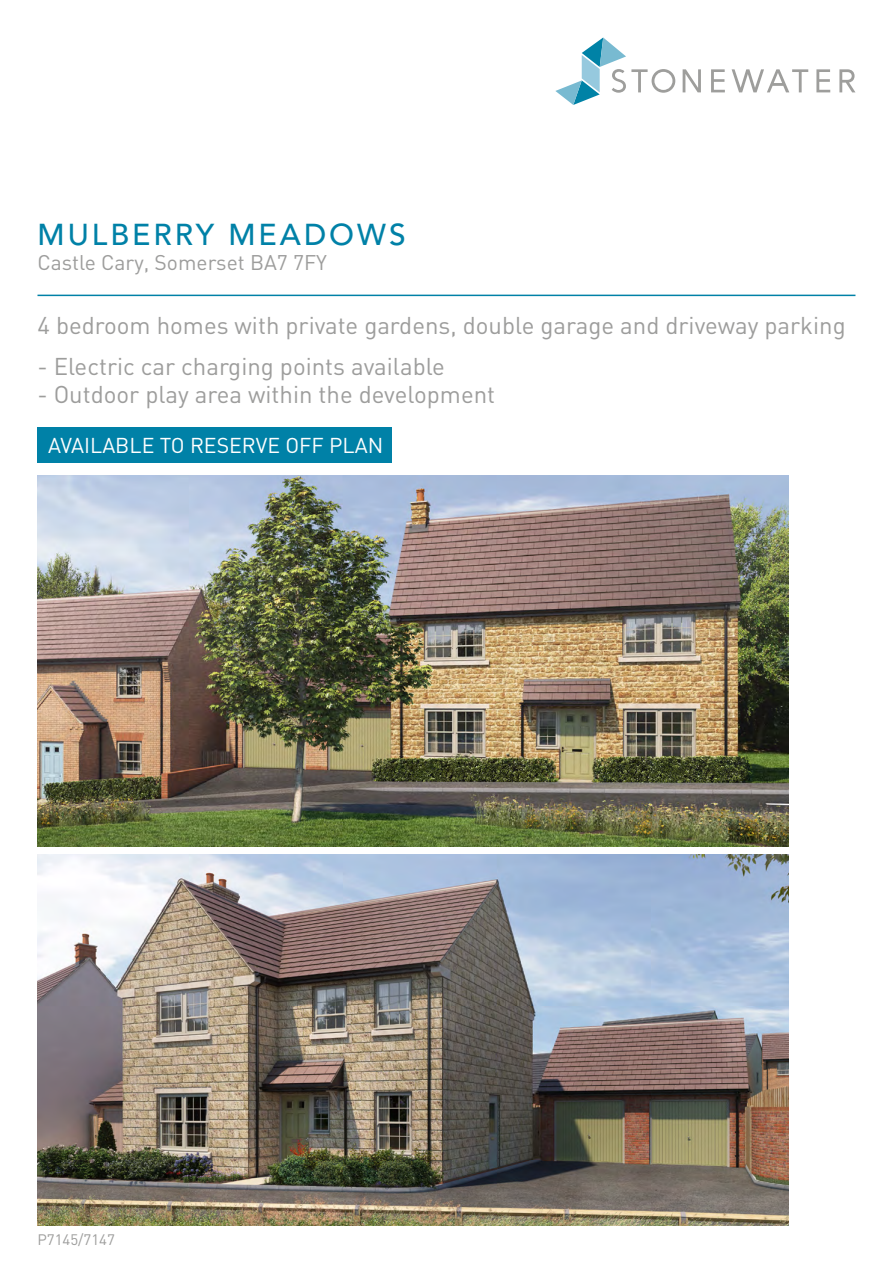
<style>
.page{position:relative;width:893px;height:1263px;background:#fff}
.page>*{position:absolute;margin:0;border:0;box-sizing:border-box;transform-origin:0 0}
.t1{font:500 30px "Avenir";letter-spacing:.1em;color:#0081a7}
.t2{font:24px "DIN";color:#9d9d9c}
.t3{font:21.3px "DIN";color:#fff}
.t4{font:21px "DIN";color:#9d9d9c}
.t5{font:15px "DIN";color:#9d9d9c}
</style>
<div class="page">
<svg style="left:555px;top:38px;width:120px;height:67px"></svg>
<svg style="left:683px;top:69px;width:18px;height:23px"></svg>
<svg style="left:711px;top:69px;width:14px;height:23px"></svg>
<svg style="left:732px;top:69px;width:76px;height:23px"></svg>
<svg style="left:816px;top:69px;width:14px;height:23px"></svg>
<svg style="left:839px;top:69px;width:16px;height:23px"></svg>
<hr style="left:38px;top:295px;width:817px;height:1px;background:#0081a7">
<img style="left:38px;top:475px;width:751px;height:371px">
<img style="left:38px;top:854px;width:751px;height:371px">
<div style="left:38px;top:427px;width:354px;height:35px;background:#0081a7"></div>
<p class="t1" style="left:38px;top:217px;width:370px">MULBERRY MEADOWS</p>
<p class="t4" style="left:38px;top:249px;width:291px">Castle Cary, Somerset BA7 7FY</p>
<p class="t2" style="left:38px;top:310px;width:810px">4 bedroom homes with private gardens, double garage and driveway parking</p>
<p class="t2" style="left:38px;top:351px;width:409px">- Electric car charging points available</p>
<p class="t2" style="left:38px;top:380px;width:459px">- Outdoor play area within the development</p>
<p class="t3" style="left:48px;top:432px;width:337px">AVAILABLE TO RESERVE OFF PLAN</p>
<p class="t5" style="left:38px;top:1230px;width:79px">P7145/7147</p>
</div>
